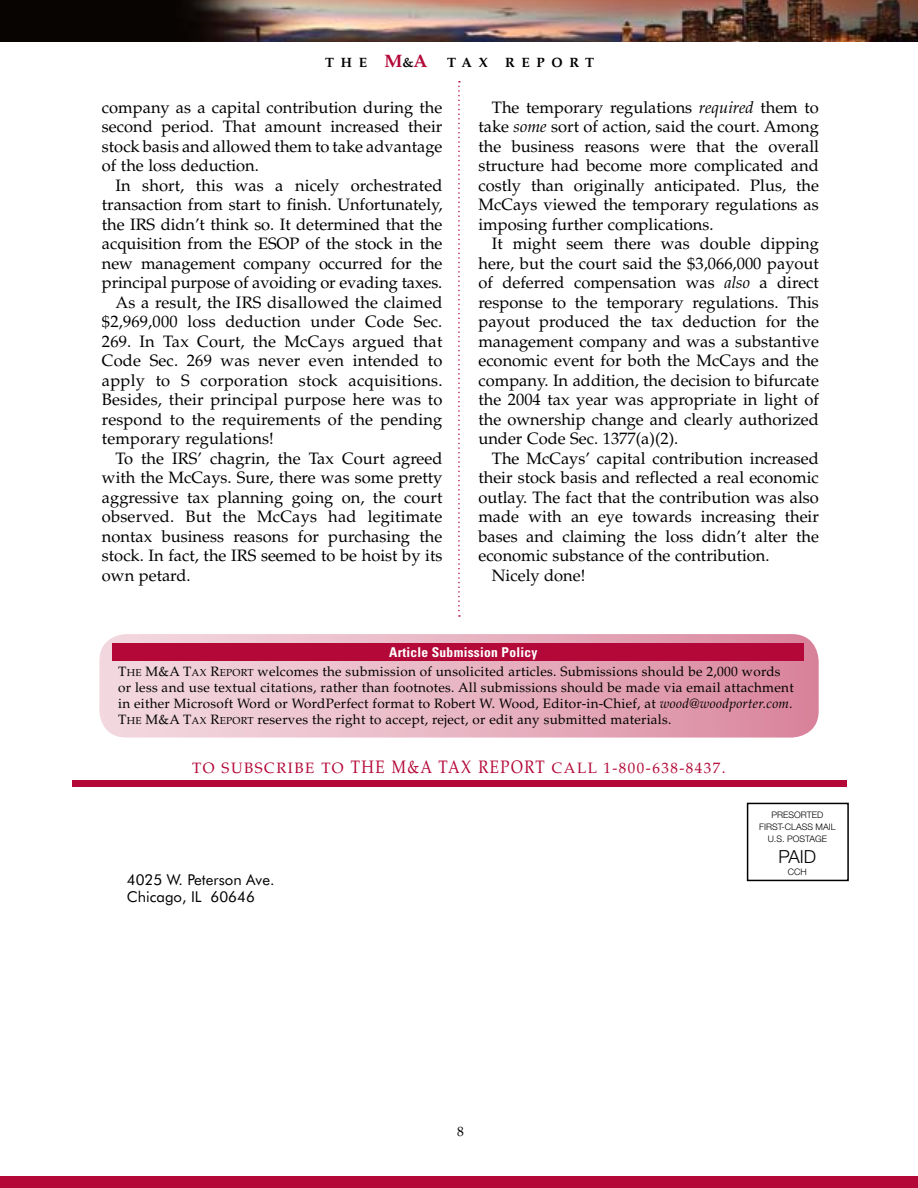
<style>
.page{position:relative;width:918px;height:1188px;background:#fff}
.page>*{position:absolute;margin:0;border:0;box-sizing:border-box;transform-origin:0 0}
.t1{font:300 18px "Helvetica Neue";color:#000}
.t2{font:16.5px/19.5px "Palatino";color:#000;text-align:justify}
.t3{font:15px "Palatino";letter-spacing:.1em;color:#b30838}
.t4{font:15px/16.5px "Futura BT";color:#000}
.t5{font:13.5px/16.2px "Palatino";letter-spacing:.02em;color:#000}
.t6{font:700 condensed 13.5px "Univers";letter-spacing:.02em;color:#fff}
.t7{font:700 13.5px "Palatino";letter-spacing:.5em;color:#000}
.t8{font:300 9px/12px "Helvetica Neue";color:#000;text-align:center}
.s1{font-size:18px;color:#b30838}
.s2{font-style:italic}
.s3{font-style:inherit}
.s4{font-size:10.2px}
.s5{font-size:18px}
</style>
<div class="page">
<div style="left:72px;top:780px;width:774px;height:6px;background:#b30838"></div>
<div style="left:0;top:1177px;width:918px;height:11px;background:#b30838"></div>
<img style="left:0;top:0;width:918px;height:42px">
<div style="left:99px;top:634px;width:720px;height:104px;background:linear-gradient(to right,#f4dee4,#da889f);border-radius:27px"></div>
<div style="left:112px;top:643px;width:692px;height:18px;background:#b30838"></div>
<svg style="left:458px;top:81px;width:2px;height:536px"></svg>
<div style="left:747px;top:803px;width:102px;height:78px;border:2px solid #000"></div>
<p class="t7" style="left:325px;top:55px;width:164px">THE <span class="s1">M</span>&amp;<span class="s1">A</span> TAX</p>
<p class="t7" style="left:505px;top:55px;width:78px">REPORT</p>
<p class="t2" style="left:102px;top:97px;width:342px">company as a capital contribution during the second period. That amount increased their stock basis and allowed them to take advantage of the loss deduction.</p>
<p class="t2" style="left:115px;top:175px;width:329px">In short, this was a nicely orchestrated</p>
<p class="t2" style="left:102px;top:195px;width:342px">transaction from start to finish. Unfortunately,</p>
<p class="t2" style="left:102px;top:214px;width:342px">the IRS didn’t think so. It determined that the</p>
<p class="t2" style="left:102px;top:234px;width:342px">acquisition from the ESOP of the stock in the</p>
<p class="t2" style="left:102px;top:253px;width:342px">new management company occurred for the</p>
<p class="t2" style="left:102px;top:273px;width:342px">principal purpose of avoiding or evading taxes.</p>
<p class="t2" style="left:115px;top:292px;width:329px">As a result, the IRS disallowed the claimed</p>
<p class="t2" style="left:102px;top:312px;width:342px">$2,969,000 loss deduction under Code Sec.</p>
<p class="t2" style="left:102px;top:331px;width:342px">269. In Tax Court, the McCays argued that</p>
<p class="t2" style="left:102px;top:351px;width:342px">Code Sec. 269 was never even intended to</p>
<p class="t2" style="left:102px;top:370px;width:342px">apply to S corporation stock acquisitions.</p>
<p class="t2" style="left:102px;top:390px;width:342px">Besides, their principal purpose here was to</p>
<p class="t2" style="left:102px;top:409px;width:342px">respond to the requirements of the pending</p>
<p class="t2" style="left:102px;top:429px;width:173px">temporary regulations!</p>
<p class="t2" style="left:115px;top:448px;width:328px">To the IRS’ chagrin, the Tax Court agreed</p>
<p class="t2" style="left:102px;top:468px;width:342px">with the McCays. Sure, there was some pretty</p>
<p class="t2" style="left:102px;top:487px;width:342px">aggressive tax planning going on, the court</p>
<p class="t2" style="left:102px;top:507px;width:342px">observed. But the McCays had legitimate</p>
<p class="t2" style="left:102px;top:527px;width:342px">nontax business reasons for purchasing the</p>
<p class="t2" style="left:102px;top:546px;width:342px">stock. In fact, the IRS seemed to be hoist by its</p>
<p class="t2" style="left:102px;top:566px;width:90px">own petard.</p>
<p class="t2" style="left:478px;top:98px;width:342px;text-indent:14px">The temporary regulations <span class="s2">required</span> them to take <span class="s2">some</span> sort of action, said the court. Among the business reasons were that the overall structure had become more complicated and costly than originally anticipated. Plus, the McCays viewed the temporary regulations as imposing further complications.</p>
<p class="t2" style="left:478px;top:234px;width:342px;text-indent:13px">It might seem there was double dipping here, but the court said the $3,066,000 payout of deferred compensation was <span class="s2">also</span> a direct response to the temporary regulations. This payout produced the tax deduction for the management company and was a substantive economic event for both the McCays and the company. In addition, the decision to bifurcate the 2004 tax year was appropriate in light of the ownership change and clearly authorized under Code Sec. 1377(a)(2).</p>
<p class="t2" style="left:492px;top:449px;width:329px">The McCays’ capital contribution increased</p>
<p class="t2" style="left:478px;top:468px;width:342px">their stock basis and reflected a real economic</p>
<p class="t2" style="left:478px;top:488px;width:342px">outlay. The fact that the contribution was also</p>
<p class="t2" style="left:478px;top:507px;width:342px">made with an eye towards increasing their</p>
<p class="t2" style="left:478px;top:527px;width:342px">bases and claiming the loss didn’t alter the</p>
<p class="t2" style="left:478px;top:546px;width:293px">economic substance of the contribution.</p>
<p class="t2" style="left:492px;top:566px;width:95px">Nicely done!</p>
<p class="t6" style="left:389px;top:644px;width:150px">Article Submission Policy</p>
<p class="t5" style="left:118px;top:663px;width:677px"><span class="s3">T</span><span class="s4">HE</span> <span class="s3">M&amp;A T</span><span class="s4">AX</span> <span class="s3">R</span><span class="s4">EPORT</span> welcomes the submission of unsolicited articles. Submissions should be 2,000 words or less and use textual citations, rather than footnotes. All submissions should be made via email attachment in either Microsoft Word or WordPerfect format to Robert W. Wood, Editor-in-Chief, at <span class="s2">wood@woodporter.com.<br></span><span class="s3">T</span><span class="s4">HE</span> <span class="s3">M&amp;A T</span><span class="s4">AX</span> <span class="s3">R</span><span class="s4">EPORT</span> reserves the right to accept, reject, or edit any submitted materials.</p>
<p class="t3" style="left:192px;top:759px;width:535px">To subscribe to <span class="s5">The m&amp;a tax report</span> call 1-800-638-8437.</p>
<p class="t4" style="left:127px;top:871px;width:149px">4025 W. Peterson Ave.<br>Chicago, IL 60646</p>
<p class="t8" style="left:759px;top:808px;width:78px">PRESORTED<br>FIRST-CLASS MAIL<br>U.S. POSTAGE</p>
<p class="t1" style="left:779px;top:845px;width:39px">PAID</p>
<p class="t8" style="left:788px;top:865px;width:21px">CCH</p>
<p class="t5" style="left:457px;top:1124px;width:8px">8</p>
</div>
